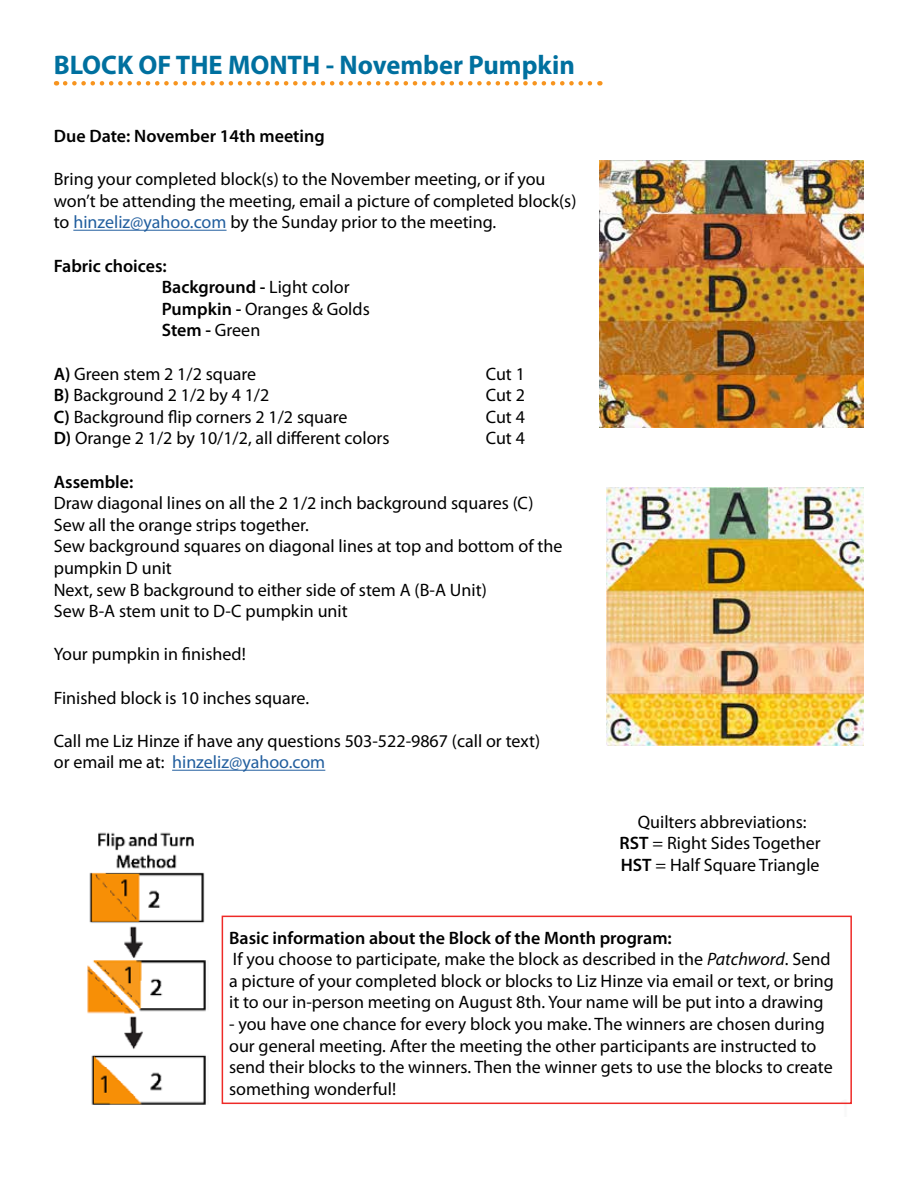
<style>
.page{position:relative;width:918px;height:1188px;background:#fff}
.page>*{position:absolute;margin:0;border:0;box-sizing:border-box;transform-origin:0 0}
.t1{font:700 27px "Myriad Pro";color:#00709f}
.t2{font:18px/21.6px "Myriad Pro";color:#000}
.t3{font:600 18px/21.6px "Myriad Pro";color:#000}
.s1{color:#215e9e}
.s2{font-weight:400}
.s3{font-weight:600}
.s4{font-style:italic}
</style>
<div class="page">
<svg style="left:65px;top:81px;width:535px;height:5px"></svg>
<hr style="left:73px;top:230px;width:154px;height:1px;background:#215e9e">
<hr style="left:172px;top:770px;width:153px;height:1px;background:#215e9e">
<div style="left:222px;top:916px;width:630px;height:188px;border:2px solid #ee2a27"></div>
<img style="left:87px;top:832px;width:119px;height:273px">
<img style="left:599px;top:161px;width:265px;height:267px">
<img style="left:607px;top:487px;width:257px;height:259px">
<h1 class="t1" style="left:54px;top:48px;width:523px">BLOCK OF THE MONTH - November Pumpkin</h1>
<p class="t3" style="left:54px;top:125px;width:273px">Due Date: November 14th meeting</p>
<p class="t2" style="left:54px;top:168px;width:524px">Bring your completed block(s) to the November meeting, or if you won’t be attending the meeting, email a picture of completed block(s) to <span class="s1">hinzeliz@yahoo.com</span> by the Sunday prior to the meeting.</p>
<p class="t3" style="left:162px;top:254px;width:210px;text-indent:-108px">Fabric choices:<br>Background - <span class="s2">Light color<br></span>Pumpkin - <span class="s2">Oranges &amp; Golds<br></span>Stem - <span class="s2">Green</span></p>
<p class="t2" style="left:54px;top:363px;width:204px"><span class="s3">A)</span> Green stem 2 1/2 square</p>
<p class="t2" style="left:486px;top:363px;width:41px">Cut 1</p>
<p class="t2" style="left:54px;top:384px;width:217px"><span class="s3">B)</span> Background 2 1/2 by 4 1/2</p>
<p class="t2" style="left:486px;top:384px;width:41px">Cut 2</p>
<p class="t2" style="left:54px;top:406px;width:295px"><span class="s3">C)</span> Background flip corners 2 1/2 square</p>
<p class="t2" style="left:486px;top:406px;width:41px">Cut 4</p>
<p class="t2" style="left:54px;top:427px;width:337px"><span class="s3">D)</span> Orange 2 1/2 by 10/1/2, all different colors</p>
<p class="t2" style="left:486px;top:427px;width:41px">Cut 4</p>
<p class="t3" style="left:54px;top:470px;width:81px">Assemble:</p>
<p class="t2" style="left:54px;top:492px;width:510px">Draw diagonal lines on all the 2 1/2 inch background squares (C)<br>Sew all the orange strips together.<br>Sew background squares on diagonal lines at top and bottom of the pumpkin D unit<br>Next, sew B background to either side of stem A (B-A Unit)<br>Sew B-A stem unit to D-C pumpkin unit</p>
<p class="t2" style="left:54px;top:643px;width:194px">Your pumpkin in finished!</p>
<p class="t2" style="left:54px;top:687px;width:257px">Finished block is 10 inches square.</p>
<p class="t2" style="left:54px;top:730px;width:488px">Call me Liz Hinze if have any questions 503-522-9867 (call or text) or email me at: <span class="s1">hinzeliz@yahoo.com</span></p>
<p class="t2" style="left:620px;top:811px;width:203px;text-align:center">Quilters abbreviations:<br><span class="s3">RST</span> = Right Sides Together<br><span class="s3">HST</span> = Half Square Triangle</p>
<p class="t2" style="left:229px;top:927px;width:606px"><span class="s3">Basic information about the Block of the Month program:<br></span>If you choose to participate, make the block as described in the <span class="s4">Patchword</span>. Send a picture of your completed block or blocks to Liz Hinze via email or text, or bring it to our in-person meeting on August 8th. Your name will be put into a drawing</p>
<p class="t2" style="left:229px;top:1013px;width:605px">- you have one chance for every block you make. The winners are chosen during our general meeting. After the meeting the other participants are instructed to send their blocks to the winners. Then the winner gets to use the blocks to create something wonderful!</p>
</div>
